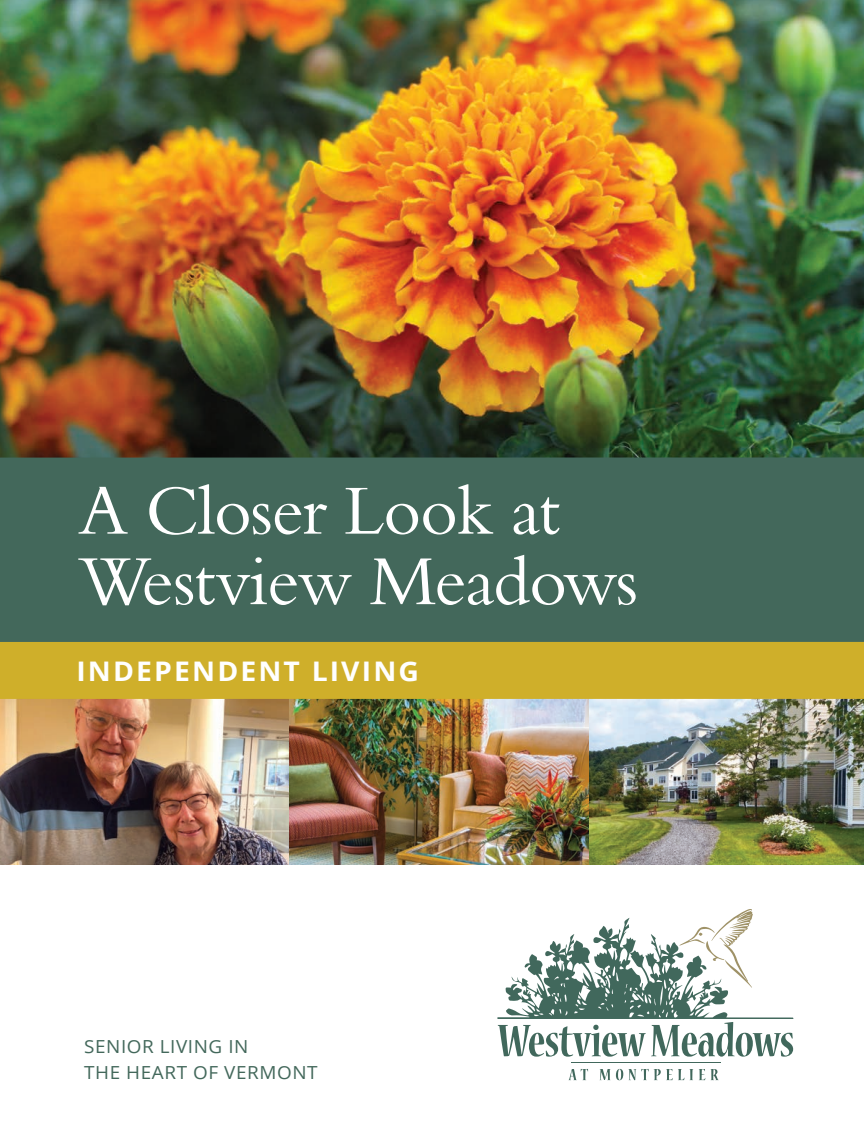
<style>
.page{position:relative;width:864px;height:1134px;background:#fff}
.page>*{position:absolute;margin:0;border:0;box-sizing:border-box;transform-origin:0 0}
.t1{font:73.5px/70.5px "Bembo Std";letter-spacing:-.02em;color:#fff}
.t2{font:700 27px "Open Sans";letter-spacing:.075em;color:#fff;scale:1.05 1}
.t3{font:18px/25.5px "Open Sans";letter-spacing:.03em;color:#43685b;scale:1.05 1}
</style>
<div class="page">
<img style="left:0;top:0;width:864px;height:457px">
<img style="left:289px;top:699px;width:301px;height:166px">
<img style="left:0;top:699px;width:289px;height:166px">
<div style="left:0;top:457px;width:864px;height:196px;background:#43685b"></div>
<img style="left:590px;top:699px;width:274px;height:166px">
<div style="left:0;top:642px;width:864px;height:57px;background:#cfaf2a"></div>
<svg style="left:569px;top:1069px;width:19px;height:11px"></svg>
<svg style="left:600px;top:1069px;width:93px;height:11px"></svg>
<svg style="left:699px;top:1069px;width:20px;height:11px"></svg>
<hr style="left:571px;top:1062px;width:149px;height:1px;background:#41685c">
<svg style="left:497px;top:909px;width:297px;height:148px"></svg>
<p class="t1" style="left:78px;top:474px;width:561px">A Closer Look at<br>Westview Meadows</p>
<p class="t2" style="left:76px;top:652px;width:328px">INDEPENDENT LIVING</p>
<p class="t3" style="left:84px;top:1034px;width:224px">SENIOR LIVING IN<br>THE HEART OF VERMONT</p>
</div>
